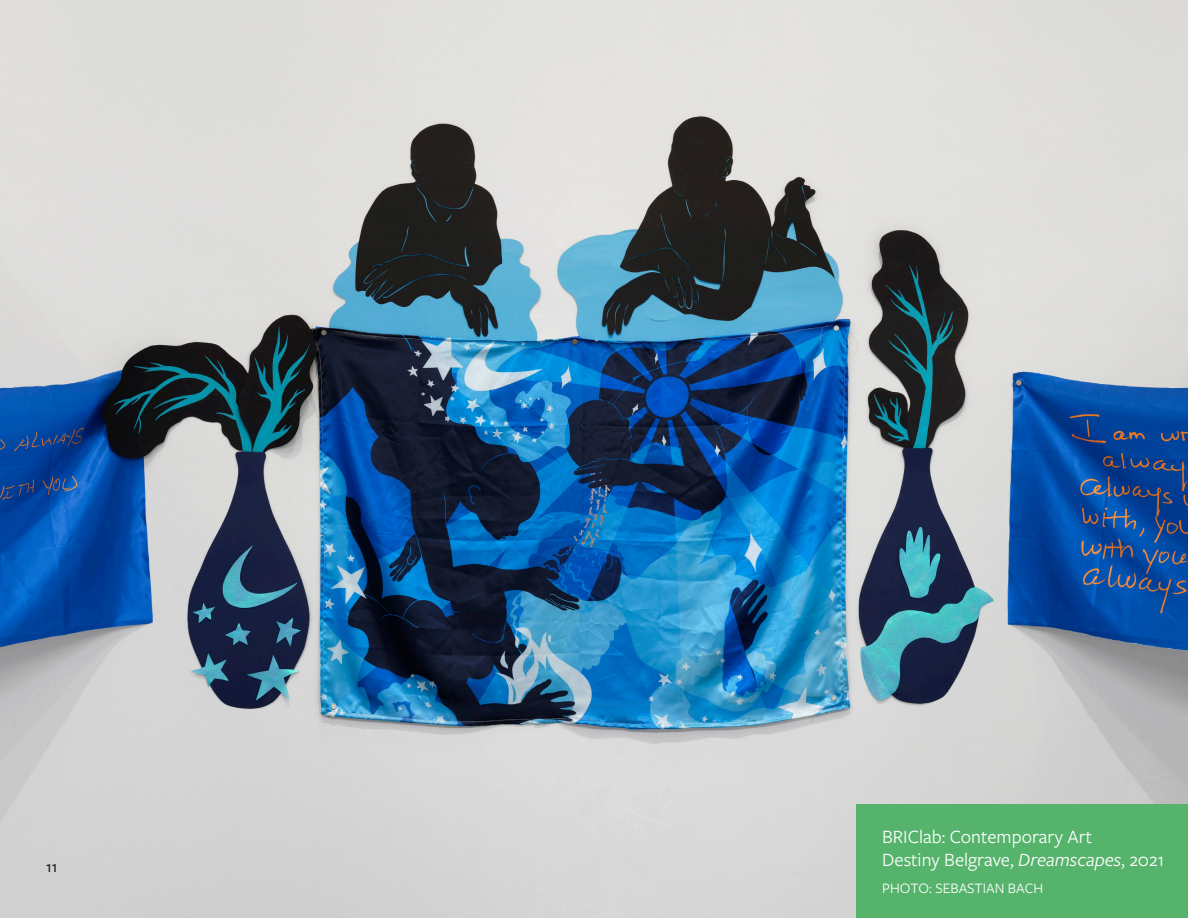
<style>
.page{position:relative;width:1188px;height:918px;background:#fff}
.page>*{position:absolute;margin:0;border:0;box-sizing:border-box;transform-origin:0 0}
.t1{font:19.5px/23.4px "Freight Sans Pro";color:#fff}
.t2{font:500 16.5px "Freight Sans Pro";color:#231f20}
.t3{font:15px "Freight Sans Pro";color:#fff}
.s1{font-style:italic}
</style>
<div class="page">
<img style="left:0;top:0;width:1188px;height:918px">
<div style="left:856px;top:805px;width:332px;height:113px;background:#56b36c"></div>
<p class="t2" style="left:46px;top:856px;width:13px">11</p>
<p class="t1" style="left:882px;top:824px;width:283px">BRIClab: Contemporary Art<br>Destiny Belgrave, <span class="s1">Dreamscapes</span>, 2021</p>
<p class="t3" style="left:882px;top:878px;width:163px">PHOTO: SEBASTIAN BACH</p>
</div>
